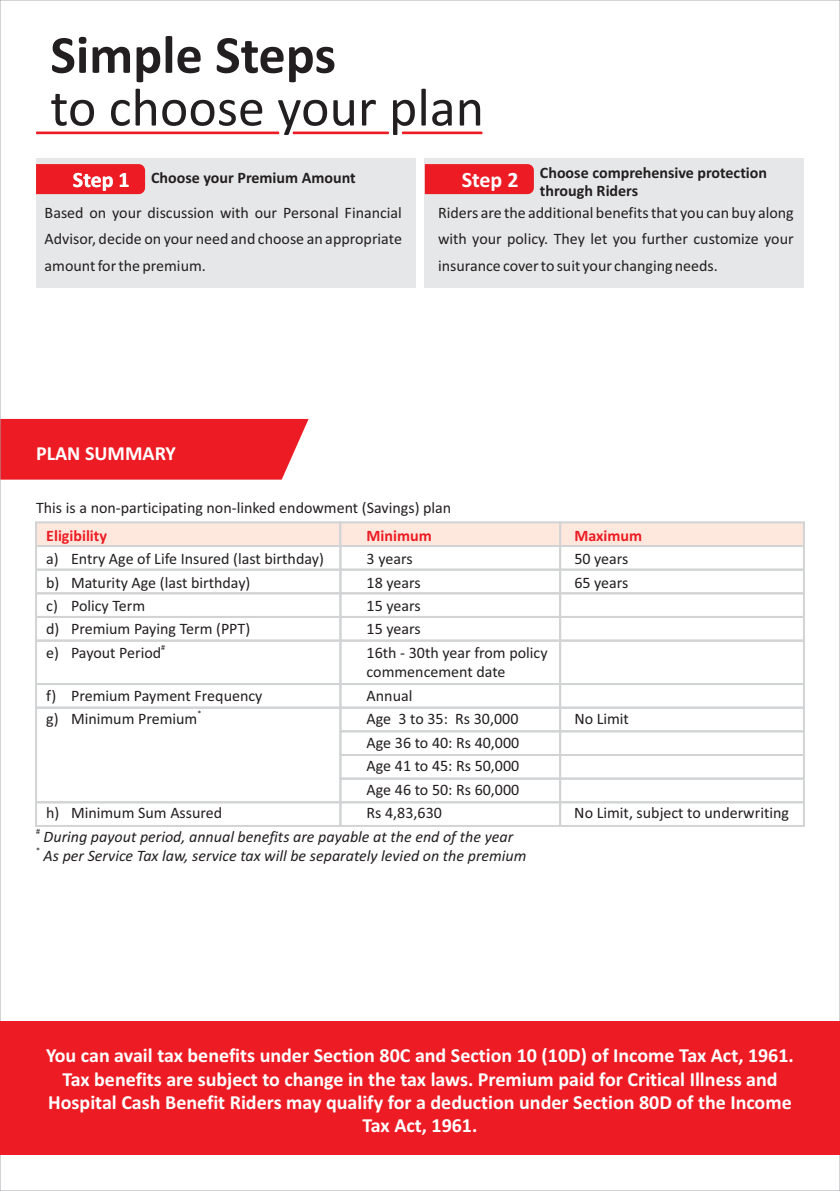
<style>
.page{position:relative;width:840px;height:1191px;background:#fff}
.page>*{position:absolute;margin:0;border:0;box-sizing:border-box;transform-origin:0 0}
.t1{font:54px "Calibri";color:#231f20}
.t2{font:700 54px "Calibri";color:#231f20}
.t3{font:700 22px "Calibri";color:#fff}
.t4{font:700 20px/23.2px "Calibri";color:#fff;text-align:center}
.t5{font:16px/26.4px "Calibri";color:#231f20}
.t6{font:italic 16px "Calibri";color:#231f20}
.t7{font:700 16px/17.6px "Calibri";color:#231f20}
.t8{font:700 16px "Calibri";color:#ed1c24}
.t9{font:8px "Calibri";color:#231f20}
.s1{font-weight:700;font-size:22px;color:#fff}
.s2{font-weight:700}
</style>
<div class="page">
<div style="left:2px;top:419px;width:306px;height:60px;background:#ed1c24"></div>
<div style="left:36px;top:158px;width:379px;height:130px;background:#e6e7e8"></div>
<div style="left:36px;top:164px;width:109px;height:30px;background:#ed1c24"></div>
<hr style="left:402px;top:131px;width:80px;height:3px;background:#ed1c24">
<hr style="left:292px;top:131px;width:97px;height:3px;background:#ed1c24">
<hr style="left:36px;top:131px;width:243px;height:3px;background:#ed1c24">
<div style="left:0;top:1021px;width:839px;height:134px;background:#ed1c24"></div>
<div style="left:424px;top:158px;width:379px;height:130px;background:#e6e7e8"></div>
<div style="left:424px;top:164px;width:109px;height:30px;background:#ed1c24"></div>
<div style="left:35px;top:545px;width:306px;height:25px;border:2px solid #d1d3d4"></div>
<div style="left:35px;top:568px;width:306px;height:26px;border:2px solid #d1d3d4"></div>
<div style="left:35px;top:592px;width:306px;height:26px;border:2px solid #d1d3d4"></div>
<div style="left:35px;top:616px;width:306px;height:25px;border:2px solid #d1d3d4"></div>
<svg style="left:35px;top:521px;width:770px;height:27px"></svg>
<div style="left:558px;top:545px;width:246px;height:25px;border:2px solid #d1d3d4"></div>
<div style="left:339px;top:545px;width:221px;height:25px;border:2px solid #d1d3d4"></div>
<div style="left:558px;top:568px;width:246px;height:26px;border:2px solid #d1d3d4"></div>
<div style="left:339px;top:568px;width:221px;height:26px;border:2px solid #d1d3d4"></div>
<div style="left:558px;top:592px;width:246px;height:26px;border:2px solid #d1d3d4"></div>
<div style="left:339px;top:592px;width:221px;height:26px;border:2px solid #d1d3d4"></div>
<div style="left:558px;top:616px;width:246px;height:25px;border:2px solid #d1d3d4"></div>
<div style="left:339px;top:616px;width:221px;height:25px;border:2px solid #d1d3d4"></div>
<div style="left:558px;top:639px;width:246px;height:46px;border:2px solid #d1d3d4"></div>
<div style="left:339px;top:639px;width:221px;height:46px;border:2px solid #d1d3d4"></div>
<div style="left:558px;top:706px;width:246px;height:26px;border:2px solid #d1d3d4"></div>
<div style="left:339px;top:706px;width:221px;height:26px;border:2px solid #d1d3d4"></div>
<div style="left:558px;top:730px;width:246px;height:26px;border:2px solid #d1d3d4"></div>
<div style="left:339px;top:730px;width:221px;height:26px;border:2px solid #d1d3d4"></div>
<div style="left:558px;top:754px;width:246px;height:25px;border:2px solid #d1d3d4"></div>
<div style="left:339px;top:754px;width:221px;height:25px;border:2px solid #d1d3d4"></div>
<div style="left:558px;top:777px;width:246px;height:26px;border:2px solid #d1d3d4"></div>
<div style="left:339px;top:777px;width:221px;height:26px;border:2px solid #d1d3d4"></div>
<div style="left:558px;top:801px;width:246px;height:26px;border:2px solid #d1d3d4"></div>
<div style="left:339px;top:801px;width:221px;height:26px;border:2px solid #d1d3d4"></div>
<div style="left:35px;top:683px;width:306px;height:25px;border:2px solid #d1d3d4"></div>
<div style="left:35px;top:639px;width:306px;height:46px;border:2px solid #d1d3d4"></div>
<div style="left:35px;top:706px;width:306px;height:97px;border:2px solid #d1d3d4"></div>
<div style="left:35px;top:801px;width:306px;height:26px;border:2px solid #d1d3d4"></div>
<h1 class="t2" style="left:50px;top:32px;width:287px">Simple Steps</h1>
<h1 class="t1" style="left:50px;top:85px;width:435px">to choose your plan</h1>
<p class="t5" style="left:45px;top:162px;width:358px;line-height:34.8px;text-indent:28px"><span class="s1">Step 1</span> <span class="s2">Choose your Premium Amount<br></span>Based on your discussion with our Personal Financial</p>
<p class="t5" style="left:45px;top:227px;width:358px">Advisor, decide on your need and choose an appropriate amount for the premium.</p>
<p class="t7" style="left:539px;top:166px;width:228px">Choose comprehensive protection through Riders</p>
<h2 class="t3" style="left:461px;top:170px;width:58px">Step 2</h2>
<p class="t5" style="left:438px;top:201px;width:357px;text-align:justify">Riders are the additional benefits that you can buy along with your policy. They let you further customize your insurance cover to suit your changing needs.</p>
<p class="t4" style="left:36px;top:443px;width:141px">PLAN SUMMARY</p>
<p class="t5" style="left:36px;top:496px;width:416px">This is a non-participating non-linked endowment (Savings) plan</p>
<p class="t8" style="left:46px;top:528px;width:62px">Eligibility</p>
<p class="t8" style="left:366px;top:528px;width:67px">Minimum</p>
<p class="t8" style="left:574px;top:528px;width:69px">Maximum</p>
<p class="t5" style="left:46px;top:547px;width:279px">a) Entry Age of Life Insured (last birthday)</p>
<p class="t5" style="left:366px;top:547px;width:47px">3 years</p>
<p class="t5" style="left:574px;top:547px;width:56px">50 years</p>
<p class="t5" style="left:46px;top:570px;width:205px">b) Maturity Age (last birthday)</p>
<p class="t5" style="left:366px;top:570px;width:56px">18 years</p>
<p class="t5" style="left:574px;top:570px;width:56px">65 years</p>
<p class="t5" style="left:46px;top:594px;width:100px">c) Policy Term</p>
<p class="t5" style="left:366px;top:594px;width:56px">15 years</p>
<p class="t5" style="left:46px;top:617px;width:205px">d) Premium Paying Term (PPT)</p>
<p class="t5" style="left:366px;top:617px;width:56px">15 years</p>
<p class="t9" style="left:161px;top:644px;width:5px">#</p>
<p class="t5" style="left:46px;top:640px;width:116px">e) Payout Period</p>
<p class="t5" style="left:366px;top:644px;width:182px;line-height:19.6px">16th - 30th year from policy commencement date</p>
<p class="t5" style="left:46px;top:683px;width:218px">f) Premium Payment Frequency</p>
<p class="t5" style="left:366px;top:683px;width:47px">Annual</p>
<p class="t9" style="left:197px;top:710px;width:5px">*</p>
<p class="t5" style="left:46px;top:707px;width:153px">g) Minimum Premium</p>
<p class="t5" style="left:366px;top:707px;width:153px">Age 3 to 35: Rs 30,000</p>
<p class="t5" style="left:574px;top:707px;width:56px">No Limit</p>
<p class="t5" style="left:366px;top:732px;width:154px;line-height:23.4px;text-align:justify">Age 36 to 40: Rs 40,000<br>Age 41 to 45: Rs 50,000<br>Age 46 to 50: Rs 60,000</p>
<p class="t5" style="left:46px;top:801px;width:177px">h) Minimum Sum Assured</p>
<p class="t5" style="left:366px;top:801px;width:77px">Rs 4,83,630</p>
<p class="t5" style="left:574px;top:801px;width:216px">No Limit, subject to underwriting</p>
<p class="t9" style="left:36px;top:827px;width:5px">#</p>
<p class="t6" style="left:44px;top:829px;width:471px">During payout period, annual benefits are payable at the end of the year</p>
<p class="t9" style="left:36px;top:847px;width:5px">*</p>
<p class="t6" style="left:44px;top:849px;width:484px">As per Service Tax law, service tax will be separately levied on the premium</p>
<p class="t4" style="left:46px;top:1045px;width:749px">You can avail tax benefits under Section 80C and Section 10 (10D) of Income Tax Act, 1961.<br>Tax benefits are subject to change in the tax laws. Premium paid for Critical Illness and Hospital Cash Benefit Riders may qualify for a deduction under Section 80D of the Income Tax Act, 1961.</p>
</div>
